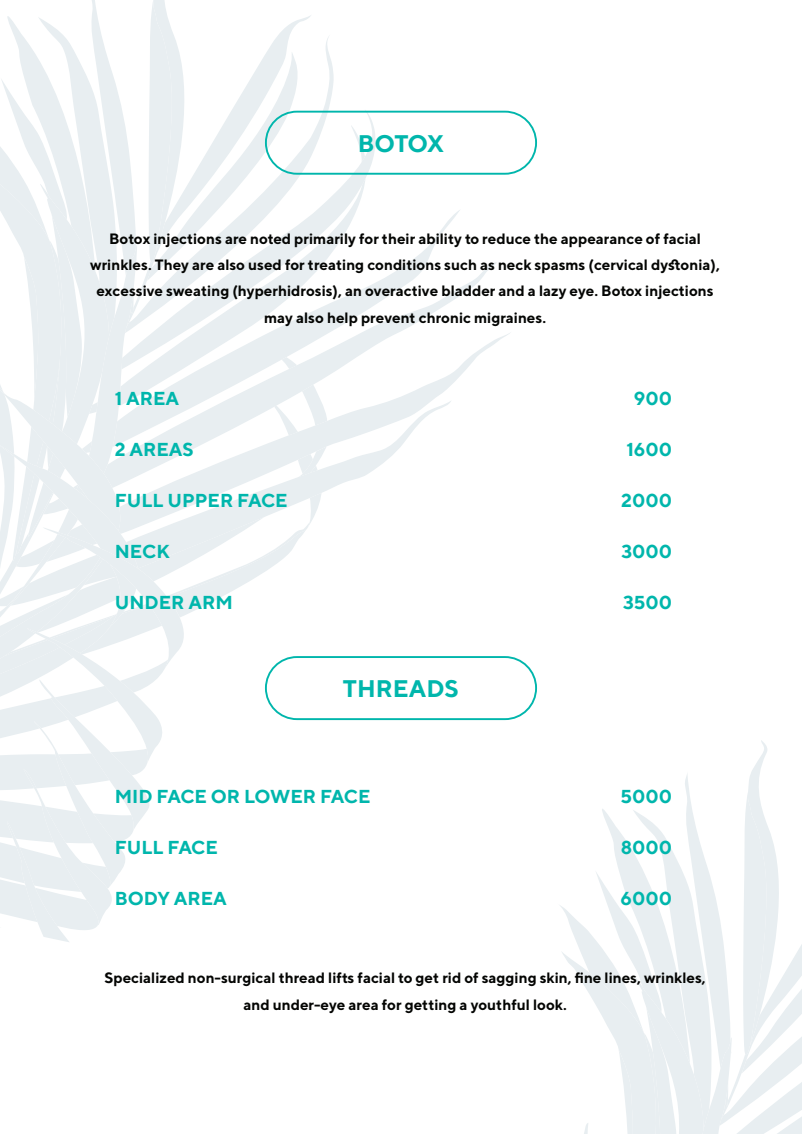
<style>
.page{position:relative;width:802px;height:1134px;background:#fff}
.page>*{position:absolute;margin:0;border:0;box-sizing:border-box;transform-origin:0 0}
.t1{font:700 24px "TT Norms";color:#00b6ac}
.t2{font:700 18.75px "TT Norms";color:#00b6ac}
.t3{font:700 15px/26.2px "TT Norms";color:#040503;text-align:center}
</style>
<div class="page">
<svg style="left:327px;top:262px;width:170px;height:226px"></svg>
<svg style="left:327px;top:210px;width:134px;height:237px"></svg>
<svg style="left:327px;top:369px;width:38px;height:38px"></svg>
<svg style="left:327px;top:110px;width:48px;height:259px"></svg>
<svg style="left:327px;top:37px;width:7px;height:296px"></svg>
<svg style="left:0;top:0;width:327px;height:942px"></svg>
<svg style="left:350px;top:125px;width:15px;height:37px"></svg>
<svg style="left:560px;top:740px;width:242px;height:394px"></svg>
<div style="left:265px;top:111px;width:272px;height:64px;border:2px solid #00b6ac;border-radius:31px"></div>
<div style="left:265px;top:656px;width:272px;height:64px;border:2px solid #00b6ac;border-radius:31px"></div>
<p class="t1" style="left:358px;top:128px;width:88px">BOTOX</p>
<p class="t3" style="left:90px;top:225px;width:631px">Botox injections are noted primarily for their ability to reduce the appearance of facial wrinkles. They are also used for treating conditions such as neck spasms (cervical dystonia ,( excessive sweating (hyperhidrosis ,) an overactive bladder and a lazy eye. Botox injections may also help prevent chronic migraines.</p>
<p class="t2" style="left:115px;top:387px;width:66px">1 AREA</p>
<p class="t2" style="left:634px;top:387px;width:40px">900</p>
<p class="t2" style="left:115px;top:438px;width:81px">2 AREAS</p>
<p class="t2" style="left:626px;top:438px;width:47px">1600</p>
<p class="t2" style="left:115px;top:489px;width:174px">FULL UPPER FACE</p>
<p class="t2" style="left:621px;top:489px;width:52px">2000</p>
<p class="t2" style="left:115px;top:540px;width:57px">NECK</p>
<p class="t2" style="left:621px;top:540px;width:52px">3000</p>
<p class="t2" style="left:115px;top:591px;width:120px">UNDER ARM</p>
<p class="t2" style="left:623px;top:591px;width:51px">3500</p>
<p class="t1" style="left:343px;top:674px;width:118px">THREADS</p>
<p class="t2" style="left:115px;top:784px;width:257px">MID FACE OR LOWER FACE</p>
<p class="t2" style="left:620px;top:784px;width:53px">5000</p>
<p class="t2" style="left:115px;top:835px;width:105px">FULL FACE</p>
<p class="t2" style="left:621px;top:835px;width:53px">8000</p>
<p class="t2" style="left:115px;top:886px;width:114px">BODY AREA</p>
<p class="t2" style="left:621px;top:886px;width:53px">6000</p>
<p class="t3" style="left:104px;top:965px;width:603px">Specialized non-surgical thread lifts facial to get rid of sagging skin, fine lines, wrinkles,</p>
<p class="t3" style="left:243px;top:991px;width:325px">and under-eye area for getting a youthful look.</p>
</div>
